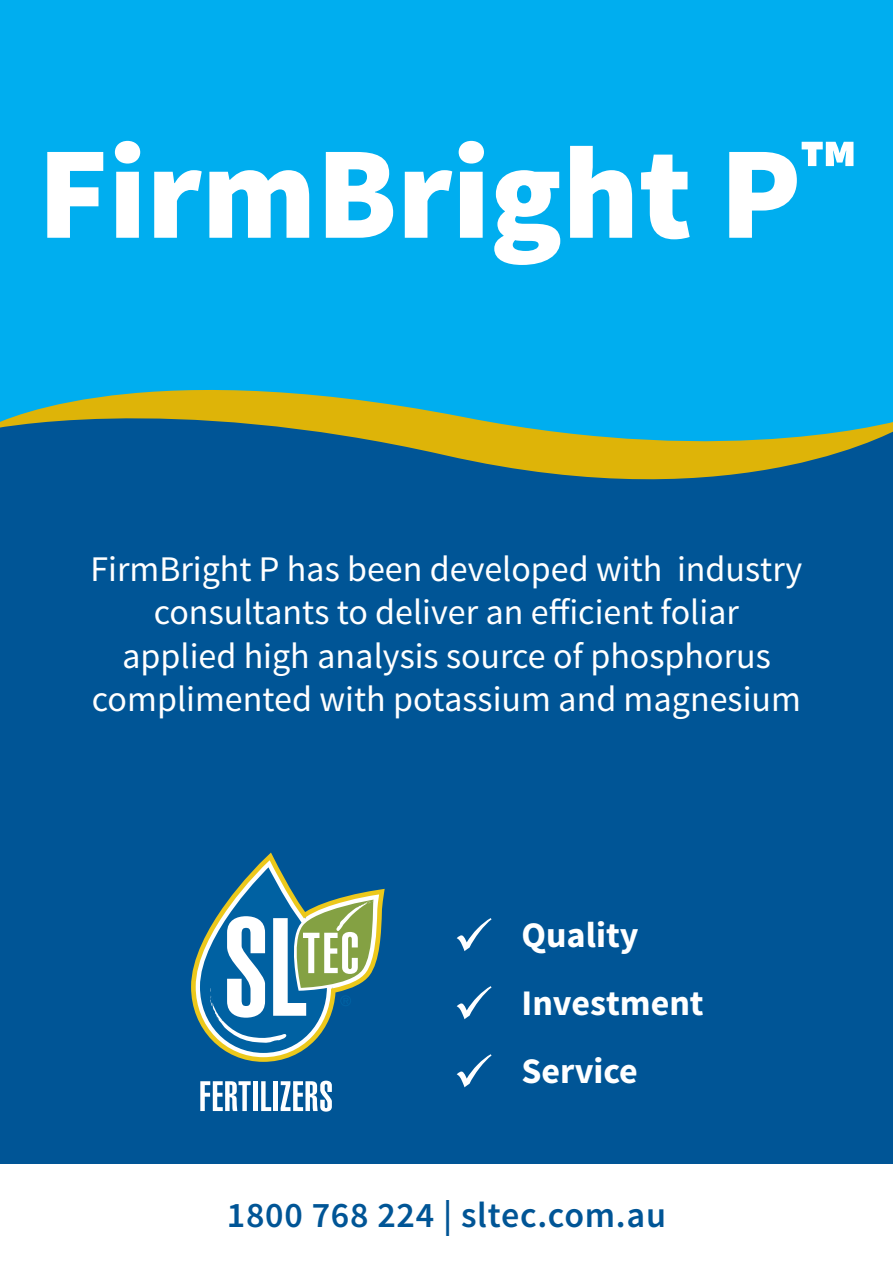
<style>
.page{position:relative;width:893px;height:1263px;background:#fff}
.page>*{position:absolute;margin:0;border:0;box-sizing:border-box;transform-origin:0 0}
.t1{font:900 132px "Source Sans Pro";color:#fff}
.t2{font:36px/43.2px "Source Sans Pro";color:#fff;text-align:center}
.t3{font:700 36px/68.1px "Source Sans Pro";color:#fff}
.t4{font:600 36px "Source Sans Pro";letter-spacing:.02em;color:#005596}
</style>
<div class="page">
<div style="left:0;top:523px;width:893px;height:641px;background:#005596"></div>
<div style="left:0;top:470px;width:893px;height:53px;background:#005596"></div>
<svg style="left:0;top:32px;width:893px;height:438px;background:#0fa9da"></svg>
<div style="left:0;top:0;width:893px;height:32px;background:#00aeef"></div>
<svg style="left:191px;top:852px;width:194px;height:210px"></svg>
<svg style="left:200px;top:1081px;width:51px;height:30px"></svg>
<div style="left:253px;top:1081px;width:5px;height:30px;background:#fff"></div>
<svg style="left:261px;top:1081px;width:10px;height:30px"></svg>
<hr style="left:274px;top:1081px;width:4px;height:30px;background:#fff">
<svg style="left:281px;top:1081px;width:51px;height:30px"></svg>
<svg style="left:457px;top:918px;width:35px;height:33px"></svg>
<svg style="left:457px;top:986px;width:35px;height:33px"></svg>
<svg style="left:457px;top:1054px;width:35px;height:33px"></svg>
<h1 class="t1" style="left:38px;top:108px;width:819px">FirmBright P<sup>™</sup></h1>
<p class="t2" style="left:91px;top:548px;width:713px">FirmBright P has been developed with industry consultants to deliver an efficient foliar<br>applied high analysis source of phosphorus complimented with potassium and magnesium</p>
<p class="t3" style="left:521px;top:902px;width:184px">Quality<br>Investment<br>Service</p>
<p class="t4" style="left:227px;top:1193px;width:441px">1800 768 224 | sltec.com.au</p>
</div>
